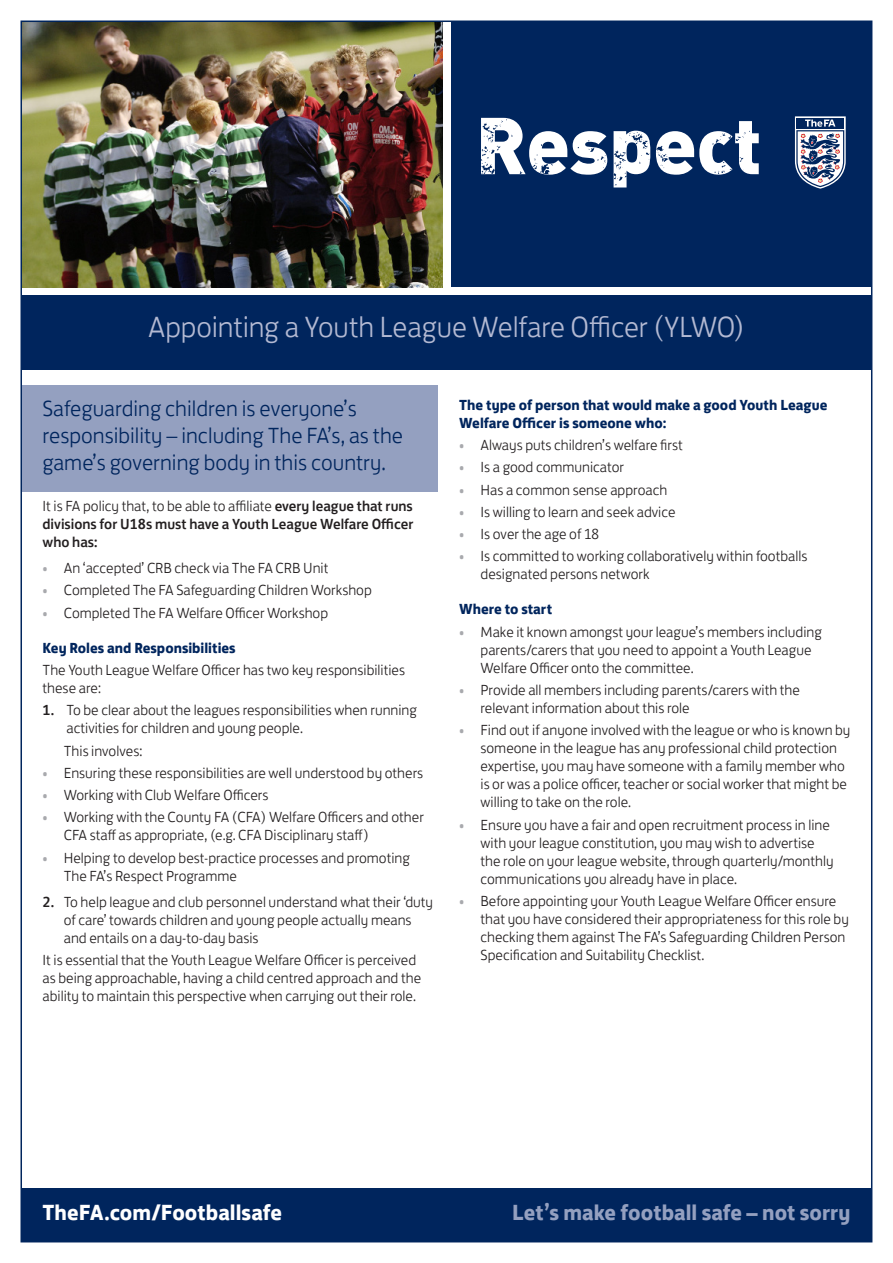
<style>
.page{position:relative;width:893px;height:1263px;background:#fff}
.page>*{position:absolute;margin:0;border:0;box-sizing:border-box;transform-origin:0 0}
.Headings{font:300 30px "FS Jack";letter-spacing:-.005em;color:#b3b9d2}
.t1{font:300 22.5px/27px "FS Jack";color:#00255d}
.t2{font:700 22.5px "FS Jack";color:#94a0c0}
.t3{font:700 22.5px "FS Jack";color:#fff}
.t4{font:300 15px/18px "FS Jack";color:#231f20}
.t5{font:500 15px/18px "FS Jack";color:#231f20;text-align:justify}
.t6{font:700 15px/18px "FS Jack";color:#00255d}
.s1{font-weight:300}
.s2{color:#a8a9ad}
.s3{font-weight:500}
</style>
<div class="page">
<img style="left:24px;top:24px;width:418px;height:263px">
<div style="left:21px;top:385px;width:417px;height:106px;background:#94a0c0"></div>
<div style="left:21px;top:296px;width:851px;height:74px;background:#00255d"></div>
<div style="left:451px;top:21px;width:421px;height:266px;background:#00255d"></div>
<svg style="left:481px;top:118px;width:126px;height:57px"></svg>
<svg style="left:614px;top:131px;width:36px;height:56px"></svg>
<svg style="left:656px;top:121px;width:103px;height:54px"></svg>
<svg style="left:795px;top:116px;width:51px;height:73px"></svg>
<div style="left:21px;top:1188px;width:851px;height:54px;background:#00255d"></div>
<p class="Headings" style="left:148px;top:303px;width:598px">Appointing a Youth League Welfare Officer (YLWO)</p>
<p class="t1" style="left:43px;top:392px;width:362px">Safeguarding children is everyone’s responsibility – including The FA’s, as the game’s governing body in this country.</p>
<p class="t5" style="left:43px;top:495px;width:373px"><span class="s1">It is FA policy that, to be able to affiliate</span> every league that runs divisions for U18s must have a Youth League Welfare Officer who has:</p>
<p class="t4" style="left:43px;top:558px;width:287px"><span class="s2">•</span> An ‘accepted’ CRB check via The FA CRB Unit</p>
<p class="t4" style="left:43px;top:580px;width:331px"><span class="s2">•</span> Completed The FA Safeguarding Children Workshop</p>
<p class="t4" style="left:43px;top:602px;width:287px"><span class="s2">•</span> Completed The FA Welfare Officer Workshop</p>
<p class="t6" style="left:43px;top:637px;width:195px">Key Roles and Responsibilities</p>
<p class="t4" style="left:43px;top:659px;width:364px">The Youth League Welfare Officer has two key responsibilities these are:</p>
<p class="t4" style="left:67px;top:700px;width:352px;text-indent:-24px"><span class="s3">1.</span> To be clear about the leagues responsibilities when running activities for children and young people.</p>
<p class="t4" style="left:64px;top:740px;width:80px">This involves:</p>
<p class="t4" style="left:43px;top:762px;width:382px"><span class="s2">•</span> Ensuring these responsibilities are well understood by others</p>
<p class="t4" style="left:43px;top:784px;width:227px"><span class="s2">•</span> Working with Club Welfare Officers</p>
<p class="t4" style="left:64px;top:807px;width:362px;text-indent:-21px"><span class="s2">•</span> Working with the County FA (CFA) Welfare Officers and other<br>CFA staff as appropriate, (e.g. CFA Disciplinary staff)</p>
<p class="t4" style="left:64px;top:847px;width:348px;text-indent:-21px"><span class="s2">•</span> Helping to develop best-practice processes and promoting<br>The FA’s Respect Programme</p>
<p class="t4" style="left:64px;top:891px;width:371px;text-indent:-21px"><span class="s3">2.</span> To help league and club personnel understand what their ‘duty of care’ towards children and young people actually means and entails on a day-to-day basis</p>
<p class="t4" style="left:43px;top:950px;width:380px">It is essential that the Youth League Welfare Officer is perceived as being approachable, having a child centred approach and the ability to maintain this perspective when carrying out their role.</p>
<p class="t6" style="left:459px;top:395px;width:370px">The type of person that would make a good Youth League<br>Welfare Officer is someone who:</p>
<p class="t4" style="left:459px;top:435px;width:225px"><span class="s2">•</span> Always puts children’s welfare first</p>
<p class="t4" style="left:459px;top:457px;width:166px"><span class="s2">•</span> Is a good communicator</p>
<p class="t4" style="left:459px;top:479px;width:210px"><span class="s2">•</span> Has a common sense approach</p>
<p class="t4" style="left:459px;top:501px;width:218px"><span class="s2">•</span> Is willing to learn and seek advice</p>
<p class="t4" style="left:459px;top:524px;width:141px"><span class="s2">•</span> Is over the age of 18</p>
<p class="t4" style="left:480px;top:546px;width:328px;text-indent:-21px"><span class="s2">•</span> Is committed to working collaboratively within footballs designated persons network</p>
<p class="t6" style="left:459px;top:599px;width:95px">Where to start</p>
<p class="t4" style="left:480px;top:621px;width:343px;text-indent:-21px"><span class="s2">•</span> Make it known amongst your league’s members including parents/carers that you need to appoint a Youth League<br>Welfare Officer onto the committee.</p>
<p class="t4" style="left:480px;top:679px;width:321px;text-indent:-21px"><span class="s2">•</span> Provide all members including parents/carers with the relevant information about this role</p>
<p class="t4" style="left:480px;top:720px;width:371px;text-indent:-21px"><span class="s2">•</span> Find out if anyone involved with the league or who is known by someone in the league has any professional child protection expertise, you may have someone with a family member who is or was a police officer, teacher or social worker that might be willing to take on the role.</p>
<p class="t4" style="left:480px;top:814px;width:355px;text-indent:-21px"><span class="s2">•</span> Ensure you have a fair and open recruitment process in line with your league constitution, you may wish to advertise the role on your league website, through quarterly/monthly communications you already have in place.</p>
<p class="t4" style="left:480px;top:890px;width:370px;text-indent:-21px"><span class="s2">•</span> Before appointing your Youth League Welfare Officer ensure that you have considered their appropriateness for this role by checking them against The FA’s Safeguarding Children Person Specification and Suitability Checklist.</p>
<p class="t3" style="left:43px;top:1193px;width:241px">TheFA.com/Footballsafe</p>
<p class="t2" style="left:512px;top:1193px;width:340px">Let’s make football safe – not sorry</p>
</div>
